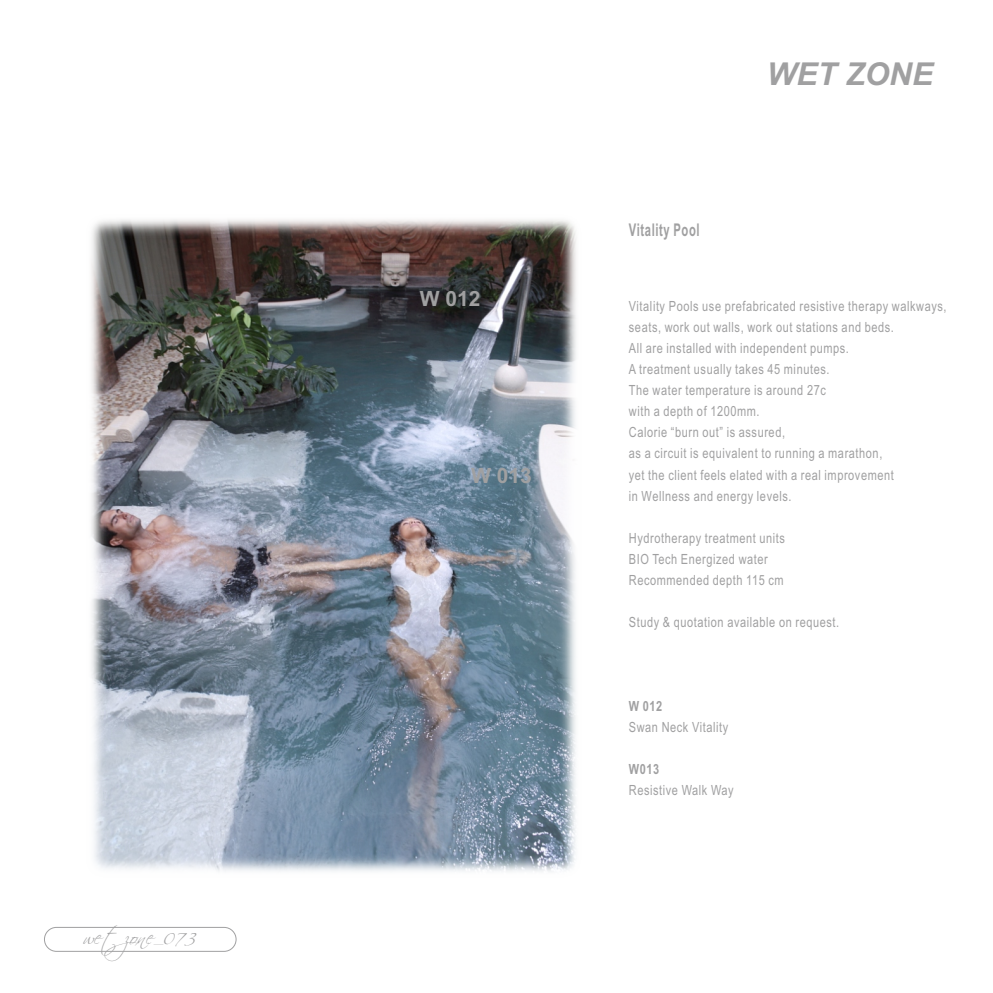
<style>
.page{position:relative;width:993px;height:993px;background:#fff}
.page>*{position:absolute;margin:0;border:0;box-sizing:border-box;transform-origin:0 0}
.t1{font:italic 700 31.5px "Arial";color:#a0a0a1}
.t2{font:21px "Scriptina";color:#a0a0a1}
.t3{font:700 21px "Arial";color:#a0a0a1}
.t4{font:700 17.5px "Arial Narrow";letter-spacing:.045em;color:#a0a0a1;scale:.78 1}
.t5{font:14px/21px "Arial";letter-spacing:.055em;color:#a0a0a1;scale:.78 1}
.t6{font:700 14px "Arial";letter-spacing:.055em;color:#a0a0a1;scale:.78 1}
</style>
<div class="page">
<div style="left:44px;top:926px;width:192px;height:25px;background:#fff;border:1px solid #a0a0a1;border-radius:12px"></div>
<img style="left:91px;top:219px;width:485px;height:653px">
<h2 class="t2" style="left:83px;top:924px;width:114px">wet zone_073</h2>
<h2 class="t3" style="left:420px;top:290px;width:62px">W 012</h2>
<h2 class="t3" style="left:471px;top:468px;width:62px">W 013</h2>
<p class="t4" style="left:628px;top:223px;width:92px">Vitality Pool</p>
<h1 class="t1" style="left:766px;top:62px;width:168px">WET ZONE</h1>
<p class="t5" style="left:628px;top:297px;width:408px">Vitality Pools use prefabricated resistive therapy walkways, seats, work out walls, work out stations and beds.<br>All are installed with independent pumps.<br>A treatment usually takes 45 minutes.<br>The water temperature is around 27c<br>with a depth of 1200mm.<br>Calorie “burn out” is assured,<br>as a circuit is equivalent to running a marathon,<br>yet the client feels elated with a real improvement<br>in Wellness and energy levels.</p>
<p class="t5" style="left:628px;top:528px;width:202px">Hydrotherapy treatment units<br>BIO Tech Energized water<br>Recommended depth 115 cm</p>
<p class="t5" style="left:628px;top:612px;width:271px">Study &amp; quotation available on request.</p>
<p class="t6" style="left:628px;top:700px;width:44px">W 012</p>
<p class="t5" style="left:628px;top:717px;width:129px">Swan Neck Vitality</p>
<p class="t6" style="left:628px;top:763px;width:40px">W013</p>
<p class="t5" style="left:628px;top:780px;width:136px">Resistive Walk Way</p>
</div>
